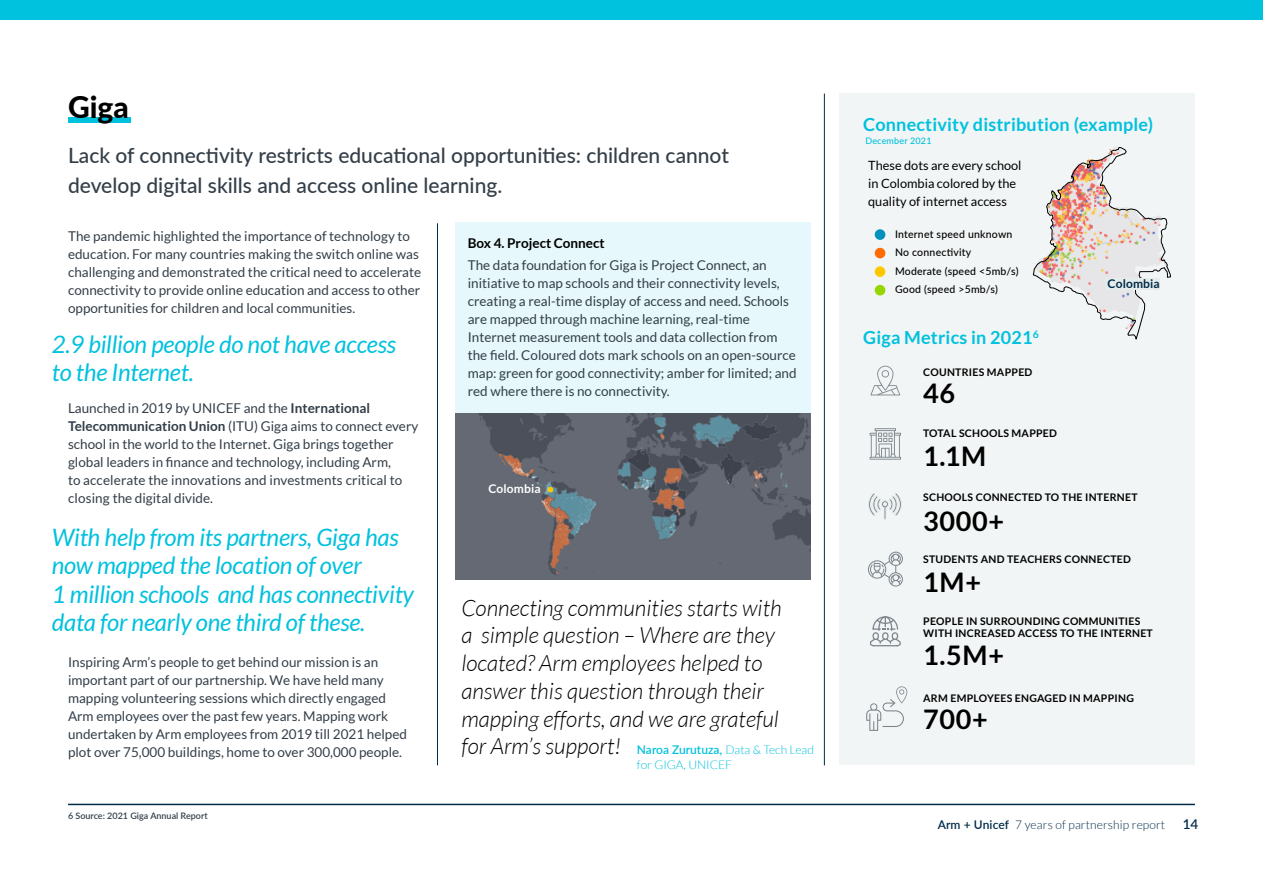
<style>
.page{position:relative;width:1263px;height:893px;background:#fff}
.page>*{position:absolute;margin:0;border:0;box-sizing:border-box;transform-origin:0 0}
.t1{font:800 30px "Lato";color:#000}
.t2{font:700 27px "Lato";letter-spacing:.025em;color:#000}
.t3{font:italic 24px/28.5px "Lato";letter-spacing:-.01em;color:#00c1de}
.t4{font:italic 300 22.5px/27.8px "Lato";color:#000}
.t5{font:500 21px/30px "Lato";color:#333e48}
.t6{font:700 18px "Lato";letter-spacing:.01em;color:#00c1de}
.t7{font:13.5px/18px "Lato";color:#333e48}
.t8{font:700 13.5px "Lato";color:#000}
.t9{font:600 13.5px "Lato";color:#002b49}
.t10{font:12.75px/18px "Lato";color:#000}
.t11{font:300 12px "Lato";letter-spacing:.01em;color:#002b49}
.t12{font:300 12px "Lato";color:#00c1de}
.t13{font:700 12px "Lato";letter-spacing:.01em;color:#002b49}
.t14{font:700 12px "Lato";letter-spacing:.01em;color:#fff}
.t15{font:700 10.5px/12.1px "Lato";letter-spacing:.025em;color:#000}
.t16{font:500 10.5px "Lato";letter-spacing:.02em;color:#000}
.t17{font:600 9px "Lato";color:#333e48}
.t18{font:500 9px "Lato";letter-spacing:.02em;color:#00c1de}
.s1{font-weight:700}
.s2{font-weight:600;font-style:normal;font-size:12px;color:#00c1de}
.s3{font-style:normal;font-size:12px;color:#00c1de}
.s4{font-weight:600}
</style>
<div class="page">
<hr style="left:68px;top:804px;width:1127px;height:1px;background:#002b49">
<div style="left:68px;top:118px;width:62px;height:5px;background:#00c1de"></div>
<div style="left:455px;top:223px;width:355px;height:192px;background:#e6f8fb"></div>
<img style="left:456px;top:413px;width:354px;height:166px">
<div style="left:0;top:0;width:1263px;height:20px;background:#00c1de"></div>
<div style="left:840px;top:94px;width:355px;height:671px;background:#f2f5f5"></div>
<hr style="left:437px;top:223px;width:1px;height:542px;background:#002b49">
<svg style="left:1033px;top:147px;width:138px;height:192px"></svg>
<div style="left:1105px;top:278px;width:55px;height:11px;background:#e5eceb"></div>
<svg style="left:870px;top:428px;width:31px;height:32px"></svg>
<svg style="left:868px;top:493px;width:34px;height:27px"></svg>
<svg style="left:868px;top:552px;width:35px;height:34px"></svg>
<svg style="left:870px;top:616px;width:31px;height:30px"></svg>
<svg style="left:870px;top:366px;width:30px;height:29px"></svg>
<svg style="left:866px;top:686px;width:41px;height:45px"></svg>
<svg style="left:548px;top:487px;width:5px;height:5px"></svg>
<div style="left:875px;top:229px;width:10px;height:11px;background:#0091bd;border-radius:50%"></div>
<div style="left:875px;top:248px;width:10px;height:10px;background:#ff6b00;border-radius:50%"></div>
<div style="left:875px;top:266px;width:10px;height:11px;background:#ffc700;border-radius:50%"></div>
<div style="left:875px;top:285px;width:10px;height:10px;background:#95d600;border-radius:50%"></div>
<hr style="left:824px;top:94px;width:1px;height:671px;background:#002b49">
<h1 class="t1" style="left:68px;top:84px;width:62px">Giga</h1>
<h3 class="t5" style="left:68px;top:140px;width:662px">Lack of connectivity restricts educational opportunities: children cannot develop digital skills and access online learning.</h3>
<p class="t7" style="left:68px;top:227px;width:355px">The pandemic highlighted the importance of technology to education. For many countries making the switch online was challenging and demonstrated the critical need to accelerate connectivity to provide online education and access to other opportunities for children and local communities.</p>
<p class="t8" style="left:468px;top:235px;width:139px">Box 4. Project Connect</p>
<p class="t7" style="left:468px;top:256px;width:330px">The data foundation for Giga is Project Connect, an initiative to map schools and their connectivity levels, creating a real-time display of access and need. Schools are mapped through machine learning, real-time Internet measurement tools and data collection from the field. Coloured dots mark schools on an open-source map: green for good connectivity; amber for limited; and red where there is no connectivity.</p>
<h3 class="t3" style="left:52px;top:330px;width:346px">2.9 billion people do not have access to the Internet.</h3>
<p class="t7" style="left:68px;top:399px;width:352px">Launched in 2019 by UNICEF and the <span class="s1">International Telecommunication Union</span> (ITU) Giga aims to connect every school in the world to the Internet. Giga brings together global leaders in finance and technology, including Arm,<br>to accelerate the innovations and investments critical to closing the digital divide.</p>
<h3 class="t3" style="left:52px;top:523px;width:364px">With help from its partners, Giga has now mapped the location of over<br>1 million schools and has connectivity data for nearly one third of these.</h3>
<p class="t7" style="left:68px;top:653px;width:340px">Inspiring Arm’s people to get behind our mission is an important part of our partnership. We have held many mapping volunteering sessions which directly engaged Arm employees over the past few years. Mapping work undertaken by Arm employees from 2019 till 2021 helped plot over 75,000 buildings, home to over 300,000 people.</p>
<p class="t17" style="left:68px;top:810px;width:141px">6 Source: 2021 Giga Annual Report</p>
<p class="t14" style="left:488px;top:482px;width:54px">Colombia</p>
<h3 class="t4" style="left:461px;top:595px;width:354px">Connecting communities starts with<br>a simple question – Where are they located? Arm employees helped to answer this question through their mapping efforts, and we are grateful<br>for Arm’s support! <span class="s2">Naroa Zurutuza,</span> <span class="s3">Data &amp; Tech Lead</span></h3>
<p class="t12" style="left:637px;top:758px;width:97px">for GIGA, UNICEF</p>
<h3 class="t6" style="left:863px;top:114px;width:292px">Connectivity distribution (example)</h3>
<p class="t18" style="left:865px;top:134px;width:68px">December 2021</p>
<p class="t10" style="left:868px;top:156px;width:155px">These dots are every school in Colombia colored by the quality of internet access</p>
<p class="t16" style="left:895px;top:227px;width:119px">Internet speed unknown</p>
<p class="t16" style="left:895px;top:245px;width:78px">No connectivity</p>
<p class="t16" style="left:895px;top:263px;width:125px">Moderate (speed &lt;5mb/s)</p>
<p class="t16" style="left:895px;top:282px;width:104px">Good (speed &gt;5mb/s)</p>
<h3 class="t6" style="left:863px;top:327px;width:177px">Giga Metrics in 2021<sup>6</sup></h3>
<p class="t15" style="left:923px;top:366px;width:111px">COUNTRIES MAPPED</p>
<h2 class="t2" style="left:923px;top:378px;width:33px">46</h2>
<p class="t15" style="left:923px;top:427px;width:135px">TOTAL SCHOOLS MAPPED</p>
<h2 class="t2" style="left:923px;top:441px;width:64px">1.1M</h2>
<p class="t13" style="left:1107px;top:277px;width:54px">Colombia</p>
<p class="t15" style="left:923px;top:491px;width:216px">SCHOOLS CONNECTED TO THE INTERNET</p>
<h2 class="t2" style="left:923px;top:505px;width:82px">3000+</h2>
<p class="t15" style="left:923px;top:553px;width:209px">STUDENTS AND TEACHERS CONNECTED</p>
<h2 class="t2" style="left:923px;top:567px;width:59px">1M+</h2>
<p class="t15" style="left:923px;top:615px;width:231px">PEOPLE IN SURROUNDING COMMUNITIES<br>WITH INCREASED ACCESS TO THE INTERNET</p>
<h2 class="t2" style="left:923px;top:640px;width:82px">1.5M+</h2>
<p class="t15" style="left:923px;top:692px;width:212px">ARM EMPLOYEES ENGAGED IN MAPPING</p>
<h2 class="t2" style="left:923px;top:704px;width:66px">700+</h2>
<p class="t11" style="left:938px;top:818px;width:229px"><span class="s4">Arm + Unicef</span> 7 years of partnership report</p>
<p class="t9" style="left:1183px;top:814px;width:17px">14</p>
</div>
